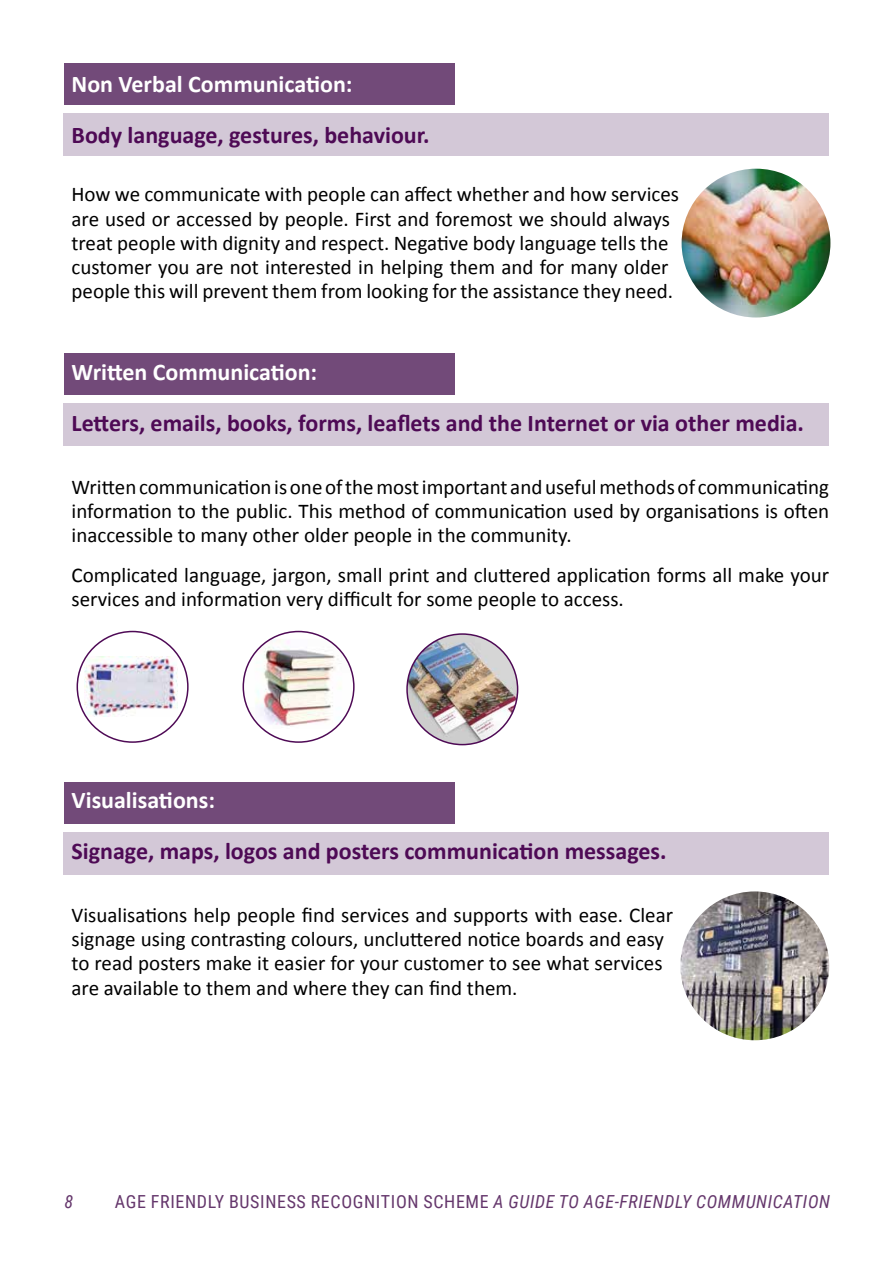
<style>
.page{position:relative;width:893px;height:1263px;background:#fff}
.page>*{position:absolute;margin:0;border:0;box-sizing:border-box;transform-origin:0 0}
.t1{font:700 24px "Calibri";color:#4e0a55}
.t2{font:700 24px "Calibri";color:#fff}
.t3{font:21px/24.2px "Calibri";color:#000}
.t4{font:18px "Roboto Condensed";letter-spacing:.035em;color:#65376c}
.t5{font:italic 18px "Roboto Condensed";color:#65376c}
.s1{font-style:italic}
</style>
<div class="page">
<div style="left:64px;top:64px;width:390px;height:41px;background:#724a79"></div>
<div style="left:64px;top:353px;width:390px;height:41px;background:#724a79"></div>
<div style="left:64px;top:782px;width:390px;height:41px;background:#724a79"></div>
<div style="left:64px;top:113px;width:765px;height:43px;background:#d3c8d7"></div>
<div style="left:64px;top:403px;width:765px;height:43px;background:#d3c8d7"></div>
<div style="left:64px;top:832px;width:765px;height:42px;background:#d3c8d7"></div>
<img style="left:682px;top:169px;width:148px;height:148px;border-radius:74px">
<img style="left:85px;top:657px;width:93px;height:60px">
<img style="left:680px;top:891px;width:149px;height:149px;border-radius:74px">
<hr style="left:892px;top:64px;width:1px;height:64px;background:#ee3124">
<img style="left:243px;top:639px;width:109px;height:90px">
<div style="left:243px;top:631px;width:112px;height:112px;border:2px solid #4e0a55;border-radius:50%"></div>
<div style="left:77px;top:631px;width:112px;height:112px;border:2px solid #4e0a55;border-radius:50%"></div>
<img style="left:407px;top:634px;width:111px;height:111px;border-radius:55px">
<div style="left:406px;top:633px;width:112px;height:112px;border:2px solid #4e0a55;border-radius:50%"></div>
<p class="t2" style="left:72px;top:69px;width:282px">Non Verbal Communication:</p>
<p class="t1" style="left:72px;top:120px;width:360px">Body language, gestures, behaviour.</p>
<p class="t3" style="left:72px;top:181px;width:609px">How we communicate with people can affect whether and how services are used or accessed by people. First and foremost we should always treat people with dignity and respect. Negative body language tells the customer you are not interested in helping them and for many older people this will prevent them from looking for the assistance they need.</p>
<p class="t2" style="left:72px;top:356px;width:247px">Written Communication:</p>
<p class="t1" style="left:72px;top:407px;width:734px">Letters, emails, books, forms, leaflets and the Internet or via other media.</p>
<p class="t3" style="left:72px;top:474px;width:759px;text-align:justify">Written communication is one of the most important and useful methods of communicating information to the public. This method of communication used by organisations is often inaccessible to many other older people in the community.</p>
<p class="t3" style="left:72px;top:561px;width:759px">Complicated language, jargon, small print and cluttered application forms all make your services and information very difficult for some people to access.</p>
<p class="t2" style="left:72px;top:784px;width:145px">Visualisations:</p>
<p class="t1" style="left:72px;top:835px;width:596px">Signage, maps, logos and posters communication messages.</p>
<p class="t3" style="left:72px;top:902px;width:603px">Visualisations help people find services and supports with ease. Clear signage using contrasting colours, uncluttered notice boards and easy to read posters make it easier for your customer to see what services are available to them and where they can find them.</p>
<p class="t5" style="left:64px;top:1189px;width:10px">8</p>
<p class="t4" style="left:115px;top:1189px;width:717px">AGE FRIENDLY BUSINESS RECOGNITION SCHEME <span class="s1">A GUIDE TO AGE-FRIENDLY COMMUNICATION</span></p>
</div>
